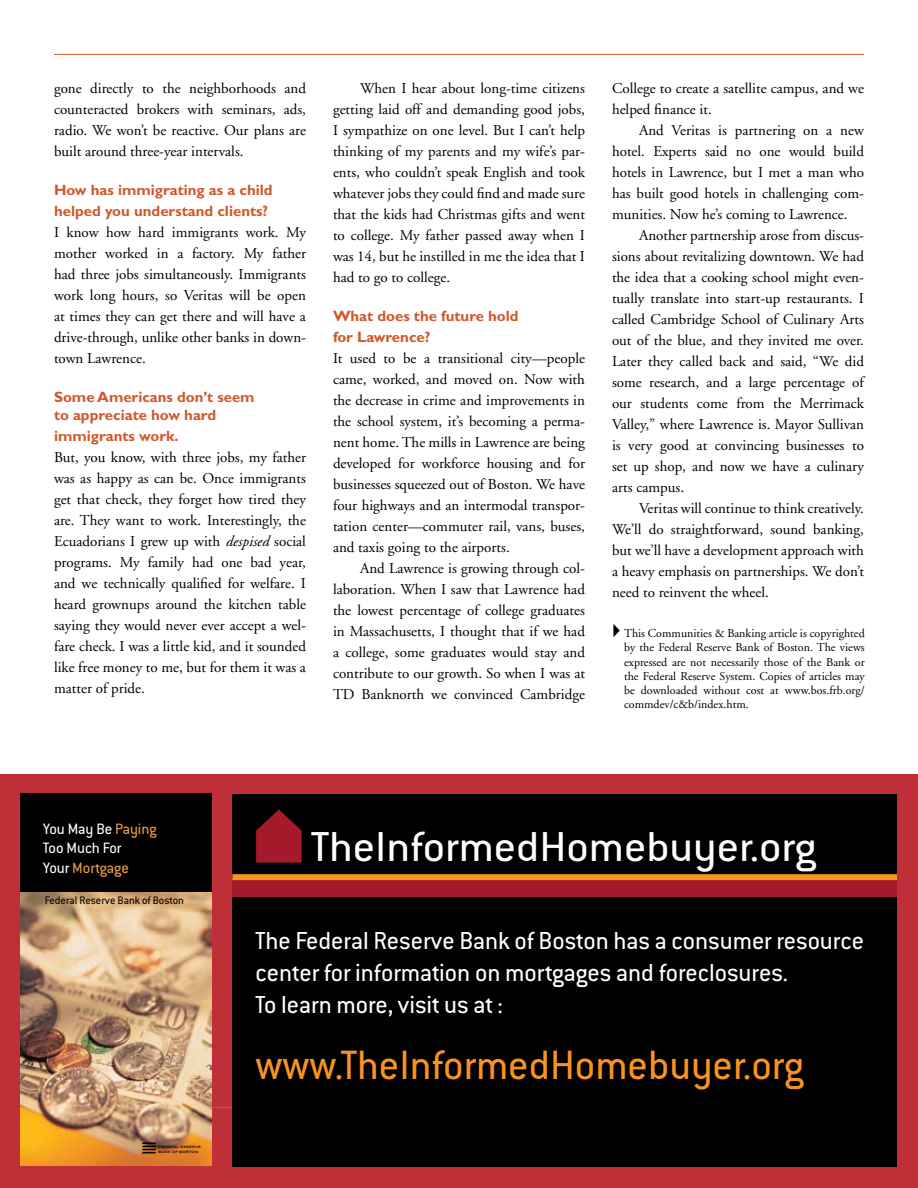
<style>
.page{position:relative;width:918px;height:1188px;background:#fff}
.page>*{position:absolute;margin:0;border:0;box-sizing:border-box;transform-origin:0 0}
.t1{font:45.9px "Conduit ITC Std";color:#fff;scale:1.07 1}
.t2{font:45px "Conduit ITC Std";color:#f7931e}
.t3{font:27px/32.4px "Conduit ITC Std";color:#fff}
.t4{font:16.5px/19.8px "Conduit ITC Std";color:#fff}
.t5{font:15px/21px "Adobe Garamond";color:#000;text-align:justify}
.t6{font:700 15px/21px "Gill Sans";color:#d1582b}
.t7{font:12px/14.2px "Adobe Garamond";color:#000;text-align:justify}
.t8{font:12px "Conduit ITC Std";color:#000}
.t9{font:500 3.6px/4.3px "Blair ITC";color:#000}
.s1{font-style:italic}
.s2{color:#f09d45}
</style>
<div class="page">
<div style="left:0;top:774px;width:918px;height:414px;background:#be2f37"></div>
<hr style="left:54px;top:54px;width:810px;height:1px;background:#d1582b">
<hr style="left:54px;top:1107px;width:810px;height:1px;background:#d1582b">
<div style="left:232px;top:794px;width:665px;height:83px;background:#000"></div>
<svg style="left:256px;top:809px;width:46px;height:54px"></svg>
<div style="left:272px;top:842px;width:13px;height:20px;background:#a41a2a"></div>
<div style="left:265px;top:825px;width:9px;height:12px;background:#a41a2a"></div>
<div style="left:284px;top:825px;width:9px;height:12px;background:#a41a2a"></div>
<div style="left:232px;top:877px;width:665px;height:21px;background:#a41a2a"></div>
<div style="left:232px;top:874px;width:665px;height:6px;background:#f7931e"></div>
<img style="left:21px;top:892px;width:191px;height:274px">
<div style="left:21px;top:794px;width:191px;height:98px;background:#000"></div>
<svg style="left:142px;top:1142px;width:14px;height:11px"></svg>
<div style="left:232px;top:897px;width:665px;height:269px;background:#000"></div>
<svg style="left:613px;top:624px;width:7px;height:13px"></svg>
<p class="t5" style="left:54px;top:78px;width:254px">gone directly to the neighborhoods and counteracted brokers with seminars, ads, radio. We won’t be reactive. Our plans are built around three-year intervals.</p>
<p class="t6" style="left:54px;top:179px;width:220px">How has immigrating as a child helped you understand clients?</p>
<p class="t5" style="left:54px;top:222px;width:254px">I know how hard immigrants work. My mother worked in a factory. My father had three jobs simultaneously. Immigrants work long hours, so Veritas will be open at times they can get there and will have a drive-through, unlike other banks in down&shy;town Lawrence.</p>
<p class="t6" style="left:54px;top:388px;width:202px;line-height:18px">Some Americans don’t seem to appreciate how hard</p>
<p class="t6" style="left:54px;top:425px;width:126px">immigrants work.</p>
<p class="t5" style="left:54px;top:447px;width:254px">But, you know, with three jobs, my father was as happy as can be. Once immigrants get that check, they forget how tired they are. They want to work. Interestingly, the Ecuadorians I grew up with <span class="s1">despised</span> social programs. My family had one bad year, and we technically qualified for welfare. I heard grownups around the kitchen table saying they would never ever accept a wel&shy;fare check. I was a little kid, and it sounded like free money to me, but for them it was a matter of pride.</p>
<p class="t5" style="left:333px;top:78px;width:254px;text-indent:27px">When I hear about long-time citizens getting laid off and demanding good jobs, I sympathize on one level. But I can’t help thinking of my parents and my wife’s par&shy;ents, who couldn’t speak English and took whatever jobs they could find and made sure that the kids had Christmas gifts and went to college. My father passed away when I was 14, but he instilled in me the idea that I had to go to college.</p>
<p class="t6" style="left:333px;top:305px;width:187px">What does the future hold for Lawrence?</p>
<p class="t5" style="left:333px;top:348px;width:254px">It used to be a transitional city—people came, worked, and moved on. Now with the decrease in crime and improvements in the school system, it’s becoming a perma&shy;nent home. The mills in Lawrence are being developed for workforce housing and for businesses squeezed out of Boston. We have four highways and an intermodal transpor&shy;tation center—commuter rail, vans, buses, and taxis going to the airports.</p>
<p class="t5" style="left:333px;top:558px;width:254px;text-indent:27px">And Lawrence is growing through col&shy;laboration. When I saw that Lawrence had the lowest percentage of college graduates in Massachusetts, I thought that if we had a college, some graduates would stay and contribute to our growth. So when I was at TD Banknorth we convinced Cambridge</p>
<p class="t5" style="left:612px;top:78px;width:254px">College to create a satellite campus, and we helped finance it.</p>
<p class="t5" style="left:612px;top:120px;width:254px;text-indent:27px">And Veritas is partnering on a new hotel. Experts said no one would build hotels in Lawrence, but I met a man who has built good hotels in challenging com&shy;munities. Now he’s coming to Lawrence.</p>
<p class="t5" style="left:612px;top:225px;width:254px;text-indent:27px">Another partnership arose from discus&shy;sions about revitalizing downtown. We had the idea that a cooking school might even&shy;tually translate into start-up restaurants. I called Cambridge School of Culinary Arts out of the blue, and they invited me over.<br>Later they called back and said, “We did some research, and a large percentage of our students come from the Merrimack Valley,” where Lawrence is. Mayor Sullivan is very good at convincing businesses to set up shop, and now we have a culinary arts campus.</p>
<p class="t5" style="left:612px;top:498px;width:254px;text-indent:27px">Veritas will continue to think creatively.<br>We’ll do straightforward, sound banking, but we’ll have a development approach with a heavy emphasis on partnerships. We don’t need to reinvent the wheel.</p>
<p class="t7" style="left:624px;top:627px;width:242px">This Communities &amp; Banking article is copyrighted by the Federal Reserve Bank of Boston. The views expressed are not necessarily those of the Bank or the Federal Reserve System. Copies of articles may be downloaded without cost at www.bos.frb.org/ commdev/c&amp;b/index.htm.</p>
<p class="t4" style="left:43px;top:818px;width:115px">You May Be <span class="s2">Paying<br></span>Too Much For<br>Your <span class="s2">Mortgage</span></p>
<p class="t8" style="left:45px;top:893px;width:141px">Federal Reserve Bank of Boston</p>
<p class="t9" style="left:158px;top:1145px;width:45px">FEDERAL RESERVE<br>BANK OF BOSTON</p>
<h1 class="t1" style="left:311px;top:819px;width:474px">TheInformedHomebuyer.org</h1>
<h3 class="t3" style="left:256px;top:923px;width:610px">The Federal Reserve Bank of Boston has a consumer resource center for information on mortgages and foreclosures.<br>To learn more, visit us at :</h3>
<h2 class="t2" style="left:256px;top:1038px;width:550px">www.TheInformedHomebuyer.org</h2>
</div>
